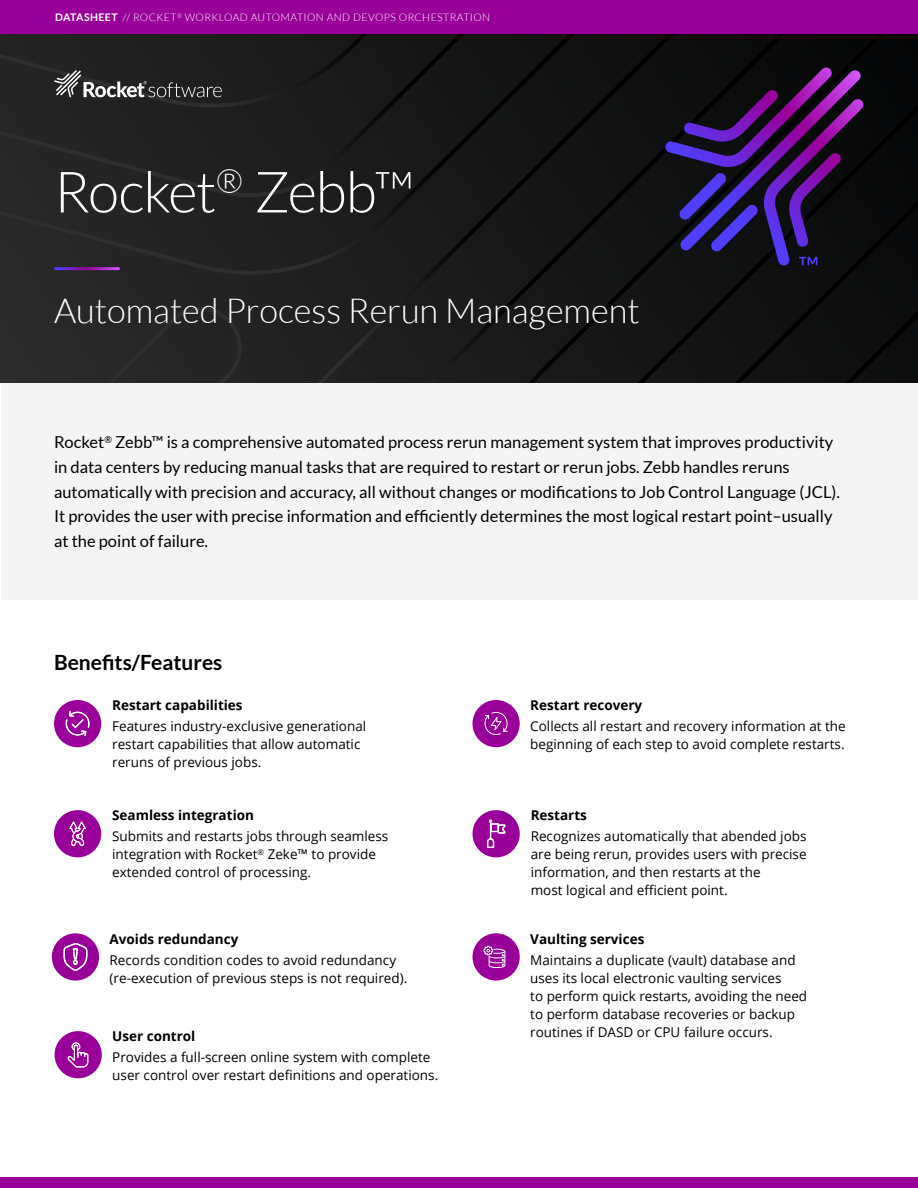
<style>
.page{position:relative;width:918px;height:1188px;background:#fff}
.page>*{position:absolute;margin:0;border:0;box-sizing:border-box;transform-origin:0 0}
.t1{font:300 57px "Lato";letter-spacing:-.025em;color:#fff}
.t2{font:300 34.5px "Lato";color:#fff}
.t3{font:700 21px "Lato";color:#000}
.t4{font:16.5px/24.8px "Lato";color:#000}
.t5{font:13.5px/18px "Open Sans";color:#000}
.t6{font:700 13.5px "Open Sans";color:#000}
.t7{font:300 10.5px "Lato";letter-spacing:.04em;color:#fff}
.s1{font-weight:700}
</style>
<div class="page">
<div style="left:2px;top:382px;width:916px;height:218px;background:#f4f4f5"></div>
<svg style="left:0;top:0;width:918px;height:382px;background:#191919"></svg>
<svg style="left:665px;top:68px;width:198px;height:198px;background:#2a1345"></svg>
<div style="left:0;top:1177px;width:918px;height:11px;background:#909"></div>
<svg style="left:54px;top:70px;width:168px;height:27px;background:#484949"></svg>
<hr style="left:56px;top:267px;width:62px;height:3px;background:#fff">
<div style="left:1px;top:0;width:917px;height:34px;background:#909"></div>
<div style="left:54px;top:700px;width:47px;height:47px;background:#909;border-radius:50%"></div>
<svg style="left:65px;top:711px;width:25px;height:25px"></svg>
<div style="left:54px;top:810px;width:47px;height:47px;background:#909;border-radius:50%"></div>
<svg style="left:69px;top:821px;width:17px;height:25px"></svg>
<div style="left:472px;top:810px;width:48px;height:47px;background:#909;border-radius:50%"></div>
<svg style="left:487px;top:819px;width:19px;height:29px"></svg>
<div style="left:472px;top:700px;width:48px;height:47px;background:#909;border-radius:50%"></div>
<svg style="left:484px;top:712px;width:24px;height:23px"></svg>
<div style="left:55px;top:1031px;width:47px;height:47px;background:#909;border-radius:50%"></div>
<svg style="left:67px;top:1042px;width:22px;height:26px"></svg>
<div style="left:472px;top:933px;width:48px;height:48px;background:#909;border-radius:50%"></div>
<svg style="left:483px;top:945px;width:23px;height:23px"></svg>
<div style="left:52px;top:933px;width:47px;height:48px;background:#909;border-radius:50%"></div>
<svg style="left:63px;top:933px;width:24px;height:48px"></svg>
<p class="t7" style="left:55px;top:12px;width:436px"><span class="s1">DATASHEET</span> // ROCKET<sup>®</sup> WORKLOAD AUTOMATION AND DEVOPS ORCHESTRATION</p>
<h1 class="t1" style="left:54px;top:161px;width:362px">Rocket<sup>®</sup> Zebb™</h1>
<h2 class="t2" style="left:54px;top:292px;width:587px">Automated Process Rerun Management</h2>
<p class="t4" style="left:54px;top:430px;width:787px">Rocket<sup>®</sup> Zebb™ is a comprehensive automated process rerun management system that improves productivity in data centers by reducing manual tasks that are required to restart or rerun jobs. Zebb handles reruns automatically with precision and accuracy, all without changes or modifications to Job Control Language (JCL).<br>It provides the user with precise information and efficiently determines the most logical restart point–usually at the point of failure.</p>
<h3 class="t3" style="left:54px;top:651px;width:170px">Benefits/Features</h3>
<p class="t6" style="left:112px;top:696px;width:132px">Restart capabilities</p>
<p class="t5" style="left:112px;top:717px;width:256px">Features industry-exclusive generational restart capabilities that allow automatic reruns of previous jobs.</p>
<p class="t6" style="left:112px;top:806px;width:143px">Seamless integration</p>
<p class="t5" style="left:112px;top:827px;width:278px">Submits and restarts jobs through seamless integration with Rocket<sup>®</sup> Zeke™ to provide extended control of processing.</p>
<p class="t6" style="left:110px;top:929px;width:130px">Avoids redundancy</p>
<p class="t5" style="left:110px;top:950px;width:299px">Records condition codes to avoid redundancy (re-execution of previous steps is not required).</p>
<p class="t6" style="left:112px;top:1027px;width:85px">User control</p>
<p class="t5" style="left:112px;top:1048px;width:327px">Provides a full-screen online system with complete user control over restart definitions and operations.</p>
<p class="t6" style="left:530px;top:696px;width:113px">Restart recovery</p>
<p class="t5" style="left:530px;top:717px;width:317px">Collects all restart and recovery information at the beginning of each step to avoid complete restarts.</p>
<p class="t6" style="left:531px;top:806px;width:58px">Restarts</p>
<p class="t5" style="left:531px;top:827px;width:277px">Recognizes automatically that abended jobs are being rerun, provides users with precise information, and then restarts at the<br>most logical and efficient point.</p>
<p class="t6" style="left:530px;top:929px;width:116px">Vaulting services</p>
<p class="t5" style="left:530px;top:950px;width:278px">Maintains a duplicate (vault) database and uses its local electronic vaulting services<br>to perform quick restarts, avoiding the need to perform database recoveries or backup routines if DASD or CPU failure occurs.</p>
</div>
